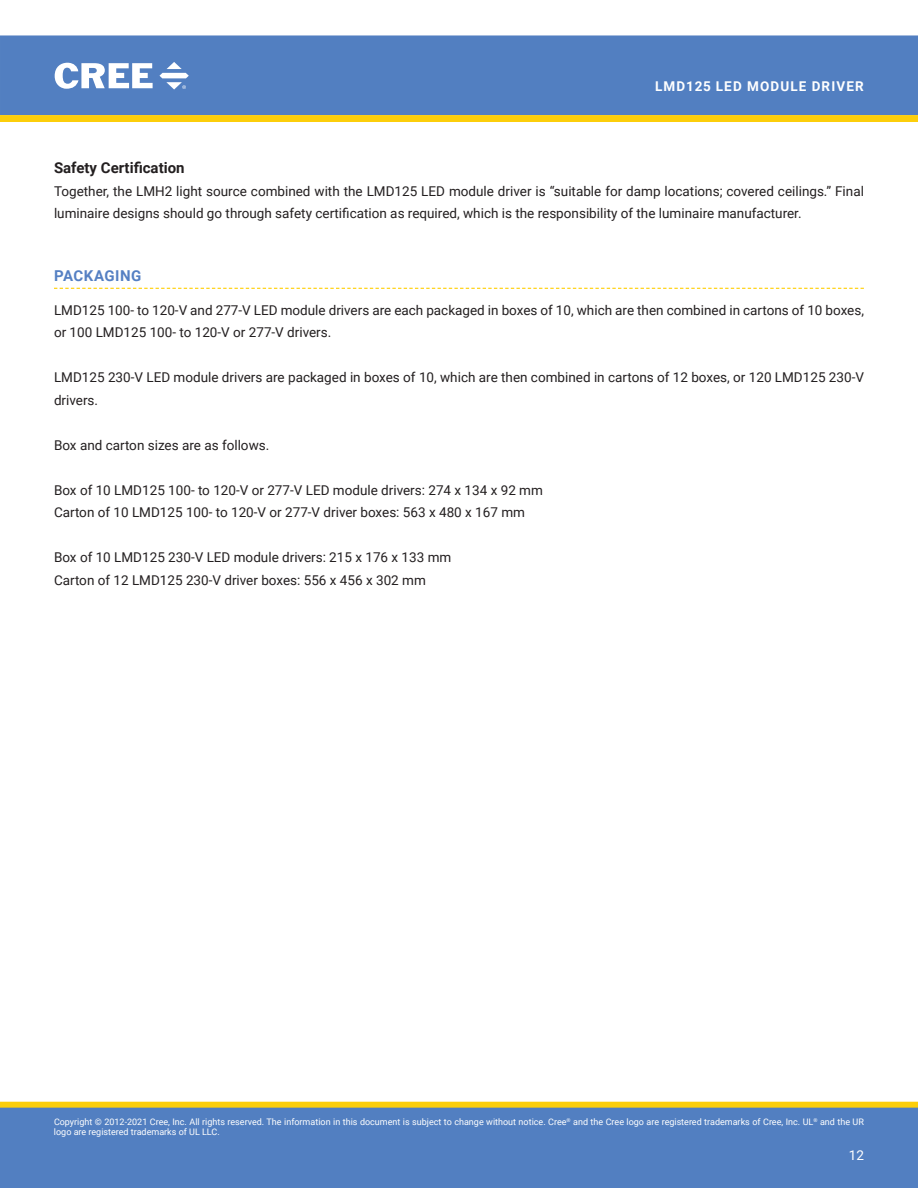
<style>
.page{position:relative;width:918px;height:1188px;background:#fff}
.page>*{position:absolute;margin:0;border:0;box-sizing:border-box;transform-origin:0 0}
.t1{font:700 15px "Roboto";color:#231f20}
.t2{font:700 15px "Roboto";letter-spacing:.035em;color:#5580c3}
.t3{font:13.5px/22.5px "Roboto";color:#231f20}
.t4{font:700 13.5px "Roboto";letter-spacing:.085em;color:#fff}
.t5{font:13.5px "Roboto";color:#fff}
.t6{font:9px/10.8px "Roboto";color:#fff}
</style>
<div class="page">
<div style="left:1px;top:36px;width:916px;height:78px;background:#527fc1"></div>
<div style="left:0;top:35px;width:918px;height:80px;border:1px solid #527fc1"></div>
<svg style="left:55px;top:63px;width:98px;height:26px"></svg>
<svg style="left:159px;top:62px;width:30px;height:28px"></svg>
<div style="left:1px;top:1102px;width:916px;height:6px;background:#fcce0b"></div>
<div style="left:0;top:1102px;width:918px;height:6px;border:1px solid #fcce0b"></div>
<div style="left:0;top:1108px;width:918px;height:80px;background:#527fc1"></div>
<svg style="left:0;top:115px;width:918px;height:7px;background:#fbce0d"></svg>
<svg style="left:54px;top:288px;width:810px;height:1px"></svg>
<p class="t4" style="left:655px;top:77px;width:210px">LMD125 LED MODULE DRIVER</p>
<p class="t1" style="left:54px;top:157px;width:132px">Safety Certification</p>
<p class="t3" style="left:54px;top:179px;width:812px">Together, the LMH2 light source combined with the LMD125 LED module driver is “suitable for damp locations; covered ceilings.” Final luminaire designs should go through safety certification as required, which is the responsibility of the luminaire manufacturer.</p>
<p class="t2" style="left:54px;top:265px;width:89px">PACKAGING</p>
<p class="t3" style="left:54px;top:298px;width:812px">LMD125 100- to 120-V and 277-V LED module drivers are each packaged in boxes of 10, which are then combined in cartons of 10 boxes, or 100 LMD125 100- to 120-V or 277-V drivers.</p>
<p class="t3" style="left:54px;top:366px;width:812px">LMD125 230-V LED module drivers are packaged in boxes of 10, which are then combined in cartons of 12 boxes, or 120 LMD125 230-V drivers.</p>
<p class="t3" style="left:54px;top:433px;width:217px">Box and carton sizes are as follows.</p>
<p class="t3" style="left:54px;top:478px;width:490px">Box of 10 LMD125 100- to 120-V or 277-V LED module drivers: 274 x 134 x 92 mm<br>Carton of 10 LMD125 100- to 120-V or 277-V driver boxes: 563 x 480 x 167 mm</p>
<p class="t3" style="left:54px;top:546px;width:399px">Box of 10 LMD125 230-V LED module drivers: 215 x 176 x 133 mm<br>Carton of 12 LMD125 230-V driver boxes: 556 x 456 x 302 mm</p>
<p class="t6" style="left:54px;top:1116px;width:812px">Copyright © 2012-2021 Cree, Inc. All rights reserved. The information in this document is subject to change without notice. Cree<sup>®</sup> and the Cree logo are registered trademarks of Cree, Inc. UL<sup>®</sup> and the UR logo are registered trademarks of UL LLC.</p>
<p class="t5" style="left:849px;top:1145px;width:17px">12</p>
</div>
